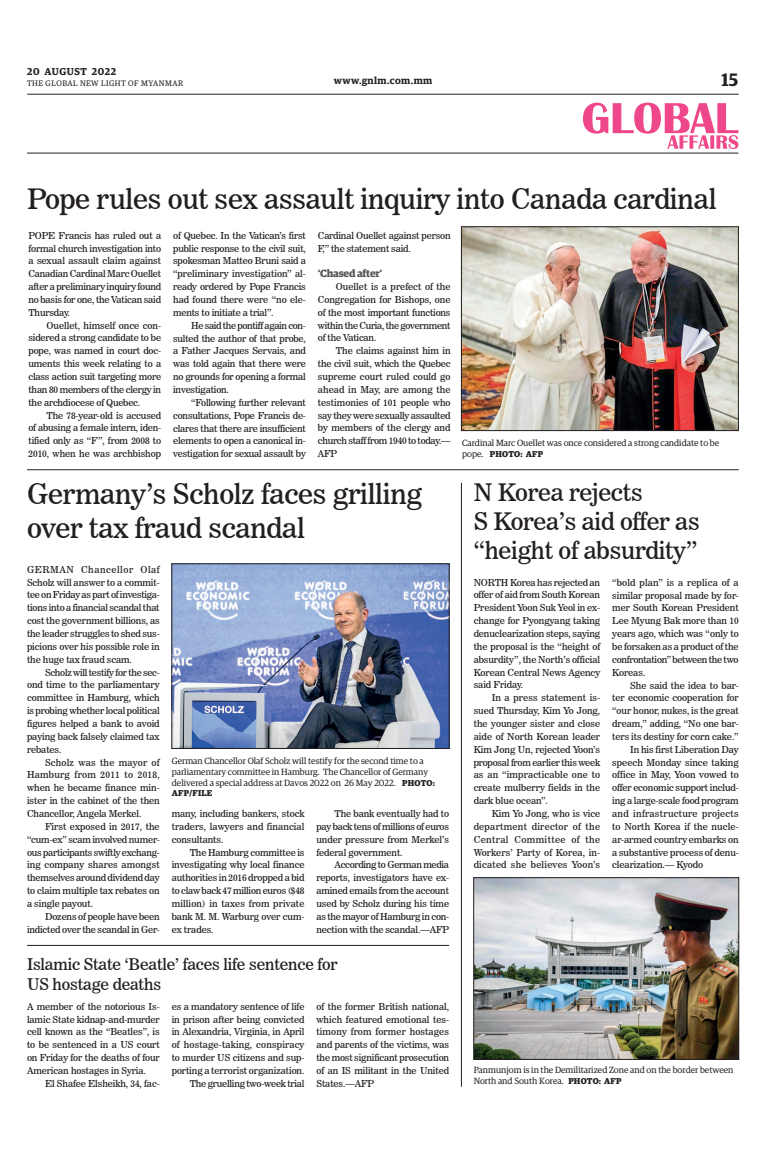
<style>
.page{position:relative;width:773px;height:1152px;background:#fff}
.page>*{position:absolute;margin:0;border:0;box-sizing:border-box;transform-origin:0 0}
._2_Clm_Head{font:28px/33.6px "News 706 BT Roman C";letter-spacing:-.01em;color:#231f20}
._2_Clm_Head-2{font:24px/28.8px "News 706 BT Roman C";letter-spacing:-.01em;color:#231f20}
.t1{font:600 18px "Guardian Egyp";color:#231f20}
._2_Clm_Head-3{font:16px/19.2px "News 706 BT Roman C";letter-spacing:-.01em;color:#231f20}
.Sub_Body{font:700 10.5px "Guardian Egyp";letter-spacing:-.02em;color:#57585a}
.t2{font:600 10px "Guardian Egyp";letter-spacing:.05em;color:#231f20}
._2nd_Body{font:9.5px/12.9px "News 706 BT Roman C";letter-spacing:-.01em;color:#231f20;text-align:justify}
.Normal_Para{font:9.5px/12.9px "News 706 BT Roman C";letter-spacing:-.01em;color:#231f20;text-align:justify}
.t3{font:9px/10.8px "Guardian Egyp";color:#231f20}
.t4{font:700 8.5px "Guardian Egyp";letter-spacing:.02em;color:#231f20}
.t5{font:8px "Guardian Egyp";letter-spacing:.06em;color:#231f20}
.s1{font-weight:400;font-size:9px}
.s2{font-weight:700;font-size:8.5px}
</style>
<div class="page">
<hr style="left:27px;top:94px;width:711px;height:1px;background:#231f20">
<hr style="left:27px;top:153px;width:711px;height:1px;background:#231f20">
<svg style="left:583px;top:103px;width:155px;height:46px"></svg>
<img style="left:463px;top:229px;width:273px;height:200px">
<div style="left:461px;top:227px;width:277px;height:204px;border:1px solid #231f20"></div>
<hr style="left:27px;top:469px;width:711px;height:1px;background:#231f20">
<img style="left:174px;top:566px;width:273px;height:181px">
<div style="left:172px;top:564px;width:277px;height:185px;border:1px solid #231f20"></div>
<img style="left:475px;top:880px;width:261px;height:178px">
<div style="left:473px;top:878px;width:265px;height:182px;border:1px solid #231f20"></div>
<hr style="left:27px;top:945px;width:422px;height:1px;background:#231f20">
<hr style="left:461px;top:483px;width:1px;height:604px;background:#231f20">
<p class="t2" style="left:27px;top:64px;width:90px">20 AUGUST 2022</p>
<p class="t5" style="left:27px;top:78px;width:158px">THE GLOBAL NEW LIGHT OF MYANMAR</p>
<p class="t2" style="left:334px;top:73px;width:100px">www.gnlm.com.mm</p>
<h3 class="t1" style="left:721px;top:67px;width:18px">15</h3>
<p class="_2_Clm_Head" style="left:27px;top:182px;width:691px">Pope rules out sex assault inquiry into Canada cardinal</p>
<p class="Normal_Para" style="left:28px;top:229px;width:134px">POPE Francis has ruled out a formal church investigation into a sexual assault claim against Canadian Cardinal Marc Ouellet after a preliminary inquiry found no basis for one, the Vatican said Thursday.</p>
<p class="_2nd_Body" style="left:28px;top:319px;width:134px;text-indent:18px">Ouellet, himself once con&shy;sidered a strong candidate to be pope, was named in court doc&shy;uments this week relating to a class action suit targeting more than 80 members of the clergy in the archdiocese of Quebec.</p>
<p class="_2nd_Body" style="left:28px;top:409px;width:134px;text-indent:18px">The 78-year-old is accused of abusing a female intern, iden&shy;tified only as “F”, from 2008 to 2010, when he was archbishop</p>
<p class="_2nd_Body" style="left:173px;top:229px;width:134px">of Quebec. In the Vatican’s first public response to the civil suit, spokesman Matteo Bruni said a “preliminary investigation” al&shy;ready ordered by Pope Francis had found there were “no ele&shy;ments to initiate a trial”.</p>
<p class="_2nd_Body" style="left:173px;top:319px;width:134px;text-indent:18px">He said the pontiff again con&shy;sulted the author of that probe, a Father Jacques Servais, and was told again that there were no grounds for opening a formal investigation.</p>
<p class="_2nd_Body" style="left:173px;top:396px;width:134px;text-indent:18px">“Following further relevant consultations, Pope Francis de&shy;clares that there are insufficient elements to open a canonical in&shy;vestigation for sexual assault by</p>
<p class="_2nd_Body" style="left:318px;top:229px;width:134px">Cardinal Ouellet against person<br>F,” the statement said.</p>
<p class="Sub_Body" style="left:318px;top:266px;width:66px">‘Chased after’</p>
<p class="_2nd_Body" style="left:318px;top:280px;width:134px;text-indent:18px">Ouellet is a prefect of the Congregation for Bishops, one of the most important functions within the Curia, the government of the Vatican.</p>
<p class="_2nd_Body" style="left:318px;top:344px;width:134px;text-indent:18px">The claims against him in the civil suit, which the Quebec supreme court ruled could go ahead in May, are among the testimonies of 101 people who say they were sexually assaulted by members of the clergy and church staff from 1940 to today.— AFP</p>
<p class="t3" style="left:462px;top:437px;width:258px">Cardinal Marc Ouellet was once considered a strong candidate to be</p>
<p class="t4" style="left:462px;top:448px;width:83px"><span class="s1">pope.</span> PHOTO: AFP</p>
<p class="_2_Clm_Head" style="left:27px;top:477px;width:397px">Germany’s Scholz faces grilling over tax fraud scandal</p>
<p class="Normal_Para" style="left:27px;top:563px;width:134px">GERMAN Chancellor Olaf Scholz will answer to a commit&shy;tee on Friday as part of investiga&shy;tions into a financial scandal that cost the government billions, as the leader struggles to shed sus&shy;picions over his possible role in the huge tax fraud scam.</p>
<p class="_2nd_Body" style="left:27px;top:666px;width:134px;text-indent:18px">Scholz will testify for the sec&shy;ond time to the parliamentary committee in Hamburg, which is probing whether local political figures helped a bank to avoid paying back falsely claimed tax rebates.</p>
<p class="_2nd_Body" style="left:27px;top:756px;width:134px;text-indent:18px">Scholz was the mayor of Hamburg from 2011 to 2018, when he became finance min&shy;ister in the cabinet of the then Chancellor, Angela Merkel.</p>
<p class="_2nd_Body" style="left:27px;top:820px;width:134px;text-indent:18px">First exposed in 2017, the “cum-ex” scam involved numer&shy;ous participants swiftly exchang&shy;ing company shares amongst themselves around dividend day to claim multiple tax rebates on a single payout.</p>
<p class="_2nd_Body" style="left:27px;top:910px;width:134px;text-align:right">Dozens of people have been indicted over the scandal in Ger-</p>
<p class="t3" style="left:172px;top:755px;width:265px">German Chancellor Olaf Scholz will testify for the second time to a parliamentary committee in Hamburg. The Chancellor of Germany delivered a special address at Davos 2022 on 26 May 2022. <span class="s2">PHOTO:</span></p>
<p class="t4" style="left:172px;top:787px;width:42px">AFP/FILE</p>
<p class="_2nd_Body" style="left:172px;top:807px;width:134px">many, including bankers, stock traders, lawyers and financial consultants.</p>
<p class="_2nd_Body" style="left:172px;top:846px;width:134px;text-indent:18px">The Hamburg committee is investigating why local finance authorities in 2016 dropped a bid to claw back 47 million euros ($48 million) in taxes from private bank M. M. Warburg over cum&shy;ex trades.</p>
<p class="_2nd_Body" style="left:316px;top:807px;width:134px;text-indent:18px">The bank eventually had to pay back tens of millions of euros under pressure from Merkel’s federal government.</p>
<p class="_2nd_Body" style="left:316px;top:859px;width:134px;text-indent:18px">According to German media reports, investigators have ex&shy;amined emails from the account used by Scholz during his time as the mayor of Hamburg in con&shy;nection with the scandal.—AFP</p>
<p class="_2_Clm_Head-3" style="left:27px;top:955px;width:312px">Islamic State ‘Beatle’ faces life sentence for<br>US hostage deaths</p>
<p class="Normal_Para" style="left:27px;top:1000px;width:134px">A member of the notorious Is&shy;lamic State kidnap-and-murder cell known as the “Beatles”, is to be sentenced in a US court on Friday for the deaths of four American hostages in Syria.</p>
<p class="_2nd_Body" style="left:45px;top:1077px;width:116px">El Shafee Elsheikh, 34, fac-</p>
<p class="_2nd_Body" style="left:172px;top:1000px;width:134px">es a mandatory sentence of life in prison after being convicted in Alexandria, Virginia, in April of hostage-taking, conspiracy to murder US citizens and sup&shy;porting a terrorist organization.</p>
<p class="_2nd_Body" style="left:190px;top:1077px;width:116px">The gruelling two-week trial</p>
<p class="_2nd_Body" style="left:316px;top:1000px;width:134px">of the former British national, which featured emotional tes&shy;timony from former hostages and parents of the victims, was the most significant prosecution of an IS militant in the United States.—AFP</p>
<p class="_2_Clm_Head-2" style="left:473px;top:478px;width:170px">N Korea rejects</p>
<p class="_2_Clm_Head-2" style="left:473px;top:507px;width:227px">S Korea’s aid offer as “height of absurdity”</p>
<p class="Normal_Para" style="left:473px;top:576px;width:128px">NORTH Korea has rejected an offer of aid from South Korean President Yoon Suk Yeol in ex&shy;change for Pyongyang taking denuclearization steps, saying the proposal is the “height of absurdity”, the North’s official Korean Central News Agency said Friday.</p>
<p class="_2nd_Body" style="left:473px;top:691px;width:128px;text-indent:18px">In a press statement is&shy;sued Thursday, Kim Yo Jong, the younger sister and close aide of North Korean leader Kim Jong Un, rejected Yoon’s proposal from earlier this week as an “impracticable one to create mulberry fields in the dark blue ocean”.</p>
<p class="_2nd_Body" style="left:473px;top:807px;width:128px;text-indent:18px">Kim Yo Jong, who is vice department director of the Central Committee of the Workers’ Party of Korea, in&shy;dicated she believes Yoon’s</p>
<p class="_2nd_Body" style="left:612px;top:576px;width:128px">“bold plan” is a replica of a similar proposal made by for&shy;mer South Korean President Lee Myung Bak more than 10 years ago, which was “only to be forsaken as a product of the confrontation” between the two Koreas.</p>
<p class="_2nd_Body" style="left:612px;top:679px;width:128px;text-indent:18px">She said the idea to bar&shy;ter economic cooperation for “our honor, nukes, is the great dream,” adding, “No one bar&shy;ters its destiny for corn cake.”</p>
<p class="_2nd_Body" style="left:612px;top:743px;width:128px;text-indent:18px">In his first Liberation Day speech Monday since taking office in May, Yoon vowed to offer economic support includ&shy;ing a large-scale food program and infrastructure projects to North Korea if the nucle&shy;ar-armed country embarks on a substantive process of denu&shy;clearization.— Kyodo</p>
<p class="t3" style="left:473px;top:1064px;width:261px">Panmunjom is in the Demilitarized Zone and on the border between<br>North and South Korea. <span class="s2">PHOTO: AFP</span></p>
</div>
